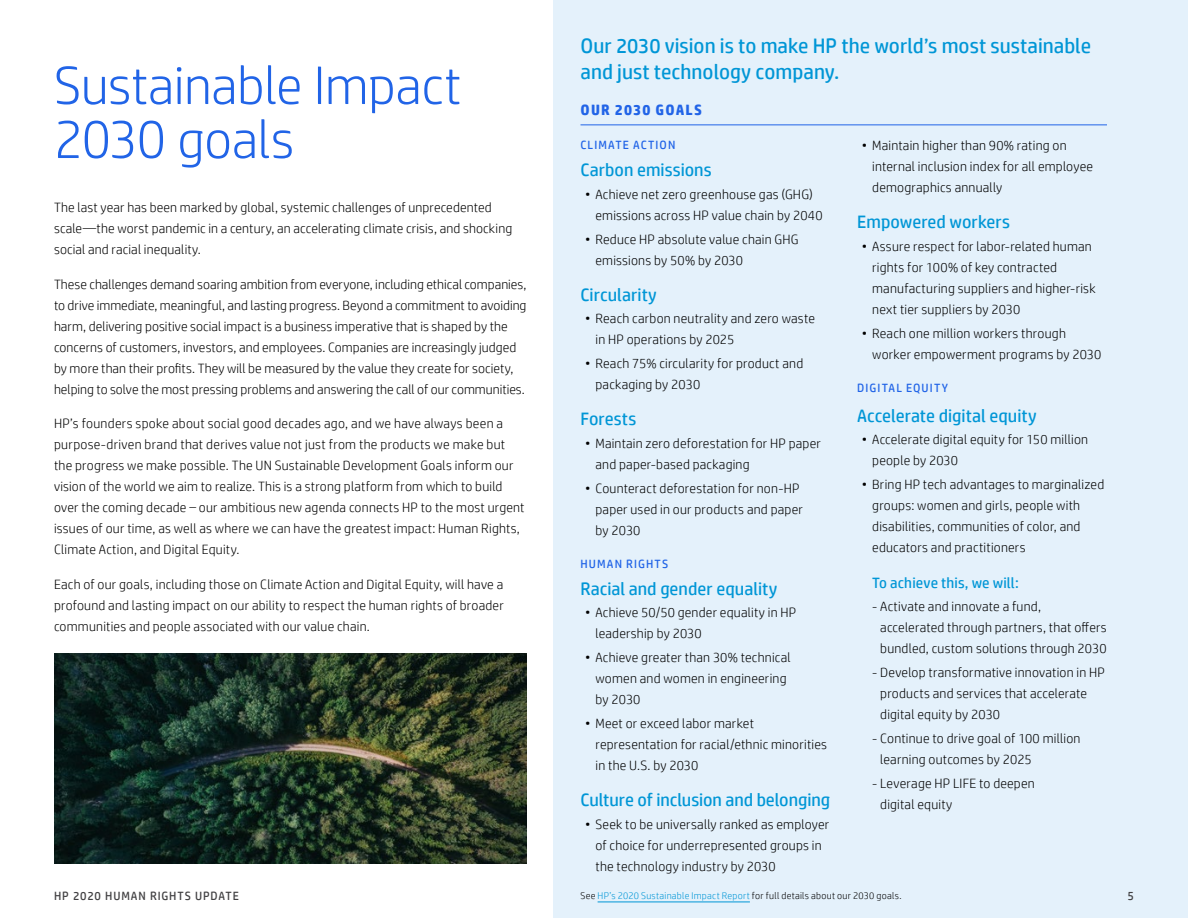
<style>
.page{position:relative;width:1188px;height:918px;background:#fff}
.page>*{position:absolute;margin:0;border:0;box-sizing:border-box;transform-origin:0 0}
.Head_2_31_34{font:300 54px/54px "HP Simplified";letter-spacing:-.005em;color:#2164e7}
.Head_3_About_this_re{font:21px/25.5px "HP Simplified";color:#0096d6}
.Head_6{font:18px "HP Simplified";color:#0096d6}
.Head_6-2{font:15px "HP Simplified";letter-spacing:.01em;color:#0096d6}
.Head_7{font:700 15px "HP Simplified";letter-spacing:.08em;color:#2164e7}
.Body_1_9_14{font:300 13.5px/21px "HP Simplified";letter-spacing:.01em;color:#000}
.Body_1_9_14_bullet{font:300 13.5px/21px "HP Simplified";letter-spacing:.015em;color:#000}
.Body_1_9_14_bullet_l{font:300 13.5px/21px "HP Simplified";letter-spacing:.015em;color:#000}
.Head_6-3{font:12px "HP Simplified";letter-spacing:.095em;color:#2164e7}
.Navigation_footer{font:12px "HP Simplified";letter-spacing:.075em;color:#414042}
.Asterisk_footnote_fo{font:300 9.75px "HP Simplified";letter-spacing:.03em;color:#000}
.s1{color:#0096d6}
</style>
<div class="page">
<div style="left:554px;top:0;width:634px;height:918px;background:#e4f1fb"></div>
<hr style="left:580px;top:124px;width:527px;height:1px;background:#2164e7">
<img style="left:54px;top:653px;width:472px;height:211px">
<hr style="left:598px;top:902px;width:152px;height:1px;background:#0096d6">
<p class="Head_2_31_34" style="left:54px;top:57px;width:409px">Sustainable Impact<br>2030 goals</p>
<p class="Body_1_9_14" style="left:54px;top:196px;width:460px">The last year has been marked by global, systemic challenges of unprecedented scale—the worst pandemic in a century, an accelerating climate crisis, and shocking social and racial inequality.</p>
<p class="Body_1_9_14" style="left:54px;top:273px;width:474px">These challenges demand soaring ambition from everyone, including ethical companies, to drive immediate, meaningful, and lasting progress. Beyond a commitment to avoiding harm, delivering positive social impact is a business imperative that is shaped by the concerns of customers, investors, and employees. Companies are increasingly judged by more than their profits. They will be measured by the value they create for society, helping to solve the most pressing problems and answering the call of our communities.</p>
<p class="Body_1_9_14" style="left:54px;top:412px;width:472px">HP’s founders spoke about social good decades ago, and we have always been a purpose-driven brand that derives value not just from the products we make but the progress we make possible. The UN Sustainable Development Goals inform our vision of the world we aim to realize. This is a strong platform from which to build over the coming decade – our ambitious new agenda connects HP to the most urgent issues of our time, as well as where we can have the greatest impact: Human Rights, Climate Action, and Digital Equity.</p>
<p class="Body_1_9_14" style="left:54px;top:573px;width:451px;text-align:justify">Each of our goals, including those on Climate Action and Digital Equity, will have a profound and lasting impact on our ability to respect the human rights of broader communities and people associated with our value chain.</p>
<p class="Head_3_About_this_re" style="left:580px;top:33px;width:512px">Our 2030 vision is to make HP the world’s most sustainable and just technology company.</p>
<p class="Head_7" style="left:580px;top:100px;width:123px">OUR 2030 GOALS</p>
<p class="Head_6-3" style="left:580px;top:137px;width:96px">CLIMATE ACTION</p>
<p class="Head_6" style="left:580px;top:158px;width:133px">Carbon emissions</p>
<p class="Body_1_9_14_bullet" style="left:596px;top:183px;width:229px;text-indent:-10px">• Achieve net zero greenhouse gas (GHG) emissions across HP value chain by 2040</p>
<p class="Body_1_9_14_bullet_l" style="left:596px;top:228px;width:204px;text-indent:-10px">• Reduce HP absolute value chain GHG emissions by 50% by 2030</p>
<p class="Head_6" style="left:580px;top:283px;width:78px">Circularity</p>
<p class="Body_1_9_14_bullet" style="left:596px;top:308px;width:221px;text-indent:-10px">• Reach carbon neutrality and zero waste in HP operations by 2025</p>
<p class="Body_1_9_14_bullet_l" style="left:596px;top:353px;width:209px;text-indent:-10px">• Reach 75% circularity for product and packaging by 2030</p>
<p class="Head_6" style="left:580px;top:407px;width:57px">Forests</p>
<p class="Body_1_9_14_bullet" style="left:596px;top:432px;width:227px;text-indent:-10px">• Maintain zero deforestation for HP paper and paper-based packaging</p>
<p class="Body_1_9_14_bullet_l" style="left:596px;top:477px;width:209px;text-indent:-10px">• Counteract deforestation for non-HP paper used in our products and paper by 2030</p>
<p class="Head_6-3" style="left:580px;top:556px;width:89px">HUMAN RIGHTS</p>
<p class="Head_6" style="left:580px;top:577px;width:199px">Racial and gender equality</p>
<p class="Body_1_9_14_bullet" style="left:596px;top:602px;width:202px;text-indent:-10px">• Achieve 50/50 gender equality in HP leadership by 2030</p>
<p class="Body_1_9_14_bullet" style="left:596px;top:647px;width:197px;text-indent:-10px">• Achieve greater than 30% technical women and women in engineering by 2030</p>
<p class="Body_1_9_14_bullet_l" style="left:596px;top:713px;width:233px;text-indent:-10px">• Meet or exceed labor market representation for racial/ethnic minorities in the U.S. by 2030</p>
<p class="Head_6" style="left:580px;top:788px;width:251px">Culture of inclusion and belonging</p>
<p class="Body_1_9_14_bullet" style="left:596px;top:813px;width:235px;text-indent:-10px">• Seek to be universally ranked as employer of choice for underrepresented groups in the technology industry by 2030</p>
<p class="Body_1_9_14_bullet_l" style="left:872px;top:135px;width:222px;text-indent:-10px">• Maintain higher than 90% rating on internal inclusion index for all employee demographics annually</p>
<p class="Head_6" style="left:857px;top:210px;width:154px">Empowered workers</p>
<p class="Body_1_9_14_bullet" style="left:872px;top:235px;width:225px;text-indent:-10px">• Assure respect for labor-related human rights for 100% of key contracted manufacturing suppliers and higher-risk next tier suppliers by 2030</p>
<p class="Body_1_9_14_bullet_l" style="left:872px;top:322px;width:231px;text-indent:-10px">• Reach one million workers through worker empowerment programs by 2030</p>
<p class="Head_6-3" style="left:857px;top:380px;width:92px">DIGITAL EQUITY</p>
<p class="Head_6" style="left:857px;top:404px;width:181px">Accelerate digital equity</p>
<p class="Body_1_9_14_bullet" style="left:872px;top:429px;width:217px;text-indent:-10px">• Accelerate digital equity for 150 million people by 2030</p>
<p class="Body_1_9_14_bullet_l" style="left:872px;top:474px;width:234px;text-indent:-10px">• Bring HP tech advantages to marginalized groups: women and girls, people with disabilities, communities of color, and educators and practitioners</p>
<p class="Head_6-2" style="left:872px;top:573px;width:148px">To achieve this, we will:</p>
<p class="Body_1_9_14" style="left:880px;top:595px;width:228px;text-indent:-8px">- Activate and innovate a fund, accelerated through partners, that offers bundled, custom solutions through 2030</p>
<p class="Body_1_9_14" style="left:880px;top:661px;width:226px;text-indent:-8px">- Develop transformative innovation in HP products and services that accelerate digital equity by 2030</p>
<p class="Body_1_9_14" style="left:880px;top:727px;width:202px;text-indent:-8px">- Continue to drive goal of 100 million learning outcomes by 2025</p>
<p class="Body_1_9_14" style="left:880px;top:772px;width:156px;text-indent:-8px">- Leverage HP LIFE to deepen digital equity</p>
<p class="Navigation_footer" style="left:54px;top:888px;width:186px">HP 2020 HUMAN RIGHTS UPDATE</p>
<p class="Navigation_footer" style="left:1128px;top:888px;width:8px">5</p>
<p class="Asterisk_footnote_fo" style="left:580px;top:889px;width:323px">See <span class="s1">HP’s 2020 Sustainable Impact Report</span> for full details about our 2030 goals.</p>
</div>
